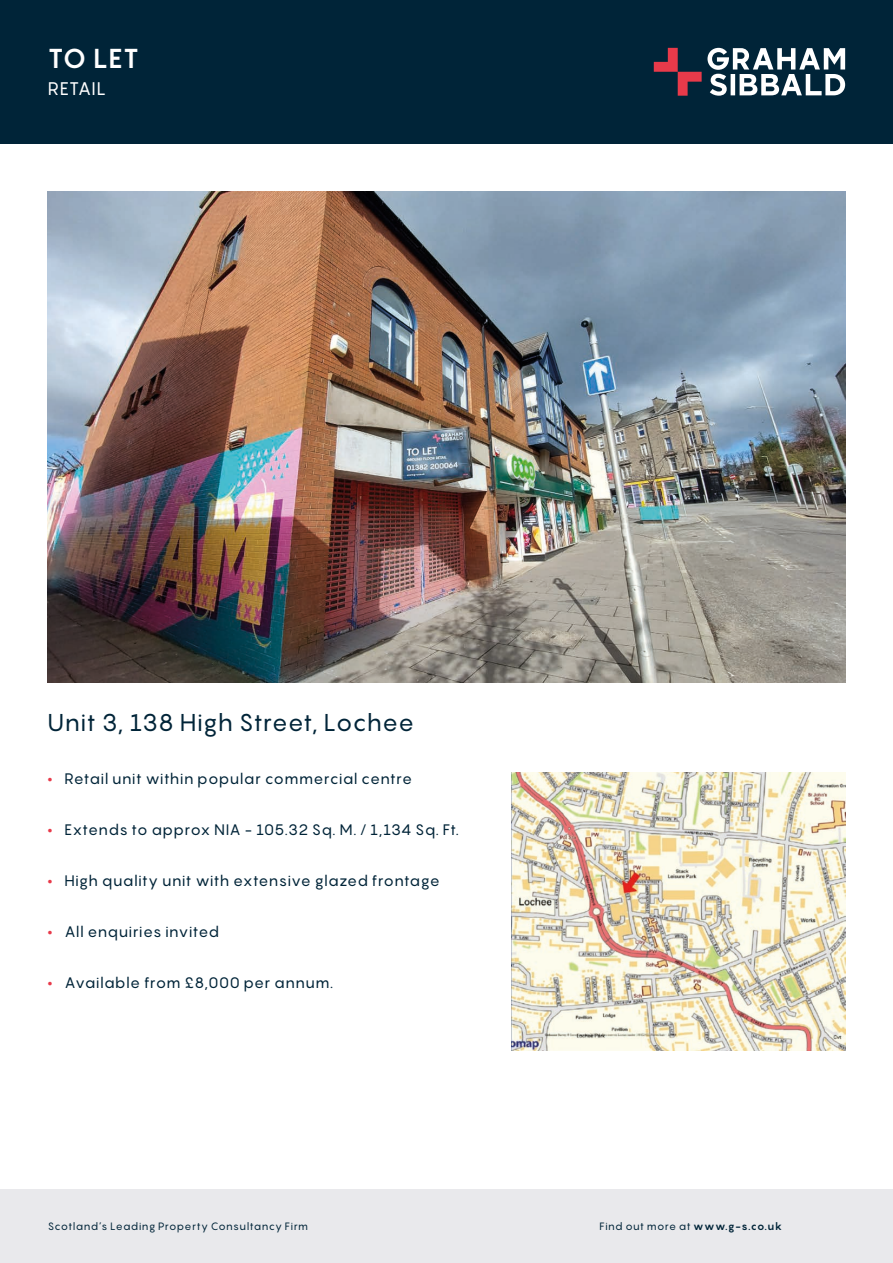
<style>
.page{position:relative;width:893px;height:1263px;background:#fff}
.page>*{position:absolute;margin:0;border:0;box-sizing:border-box;transform-origin:0 0}
.t1{font:700 27px "Pangram";color:#fff}
.t2{font:24px "Pangram";letter-spacing:.005em;color:#002438}
.t3{font:18px "Pangram";letter-spacing:.015em;color:#fff}
.t4{font:15px "Pangram";letter-spacing:.025em;color:#002438}
.t5{font:10.5px "Pangram";letter-spacing:.045em;color:#002438}
.s1{font-weight:900;color:#e83a4a}
.s2{font-weight:700}
</style>
<div class="page">
<div style="left:0;top:1189px;width:893px;height:74px;background:#e9e9ec"></div>
<div style="left:0;top:0;width:893px;height:144px;background:#002438"></div>
<svg style="left:654px;top:48px;width:191px;height:48px"></svg>
<img style="left:48px;top:191px;width:797px;height:491px">
<img style="left:511px;top:773px;width:335px;height:277px">
<h1 class="t1" style="left:48px;top:41px;width:92px">TO LET</h1>
<p class="t3" style="left:48px;top:77px;width:60px">RETAIL</p>
<h2 class="t2" style="left:48px;top:707px;width:368px">Unit 3, 138 High Street, Lochee</h2>
<p class="t4" style="left:48px;top:769px;width:366px"><span class="s1">•</span> Retail unit within popular commercial centre</p>
<p class="t4" style="left:48px;top:820px;width:413px"><span class="s1">•</span> Extends to approx NIA - 105.32 Sq. M. / 1,134 Sq. Ft.</p>
<p class="t4" style="left:48px;top:871px;width:393px"><span class="s1">•</span> High quality unit with extensive glazed frontage</p>
<p class="t4" style="left:48px;top:922px;width:173px"><span class="s1">•</span> All enquiries invited</p>
<p class="t4" style="left:48px;top:973px;width:287px"><span class="s1">•</span> Available from £8,000 per annum.</p>
<p class="t5" style="left:48px;top:1220px;width:262px">Scotland’s Leading Property Consultancy Firm</p>
<p class="t5" style="left:600px;top:1220px;width:184px">Find out more at <span class="s2">www.g-s.co.uk</span></p>
</div>
